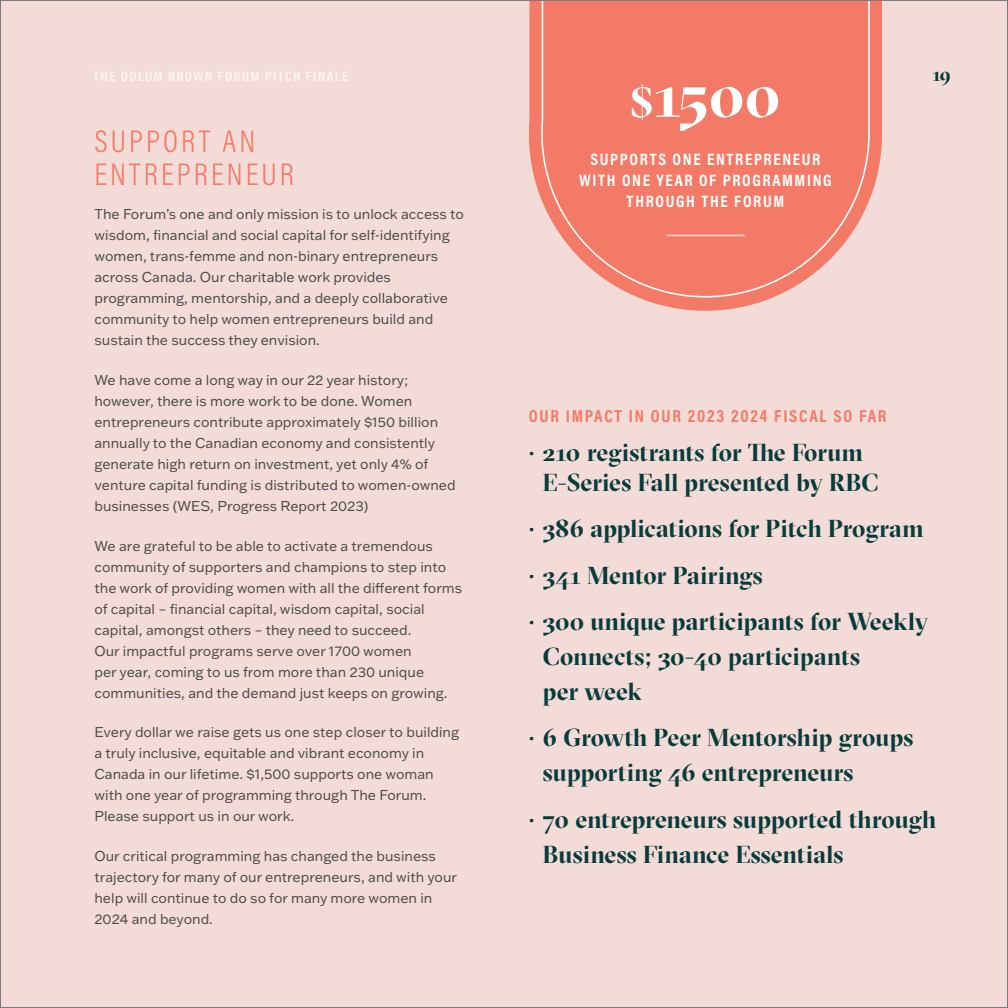
<style>
.page{position:relative;width:1008px;height:1008px;background:#f3dcd7}
.page>*{position:absolute;margin:0;border:0;box-sizing:border-box;transform-origin:0 0}
.ParaStyle07_Leading_Auto{font:700 61.25px "GT Sectra Display";color:#fff}
.ParaStyle61_Leading_21_pts{font:300 31.5px/33.2px "Acumin Pro Cond";letter-spacing:.1em;color:#f37a66}
.ParaStyle116_Leading_21_5_pts{font:700 24.5px/35px "GT Sectra Display";color:#083b3b}
.ParaStyle10_Leading_Auto__Align_Justifie{font:700 19.25px "GT Sectra Display";color:#083b3b}
.ParaStyle86_Leading_Auto__Align_Justifie{font:700 17.5px "Acumin Pro Cond";letter-spacing:.1em;color:#f37a66}
.ParaStyle77_Leading_12_pts__LeftIndent_5{font:700 16.62px/21px "Acumin Pro Cond";letter-spacing:.1em;color:#fff;text-align:center}
.ParaStyle09_Leading_14_pts{font:14px/21px "Franklin Gothic ATF";color:#4b4c4d}
.ParaStyle10_Leading_Auto__Align_Justifie-2{font:700 14px "Acumin Pro Cond";letter-spacing:.1em;color:#faf5f4}
.s1{font-size:42px}
</style>
<div class="page">
<svg style="left:529px;top:2px;width:353px;height:309px"></svg>
<svg style="left:540px;top:2px;width:331px;height:296px;background:#f38370"></svg>
<hr style="left:666px;top:235px;width:79px;height:1px;background:#eed1cb">
<p class="ParaStyle10_Leading_Auto__Align_Justifie-2" style="left:93px;top:67px;width:256px">THE ODLUM BROWN FORUM PITCH FINALE</p>
<p class="ParaStyle10_Leading_Auto__Align_Justifie" style="left:932px;top:63px;width:20px">19</p>
<p class="ParaStyle07_Leading_Auto" style="left:630px;top:60px;width:152px"><span class="s1">$</span>1500</p>
<p class="ParaStyle77_Leading_12_pts__LeftIndent_5" style="left:579px;top:149px;width:254px">SUPPORTS ONE ENTREPRENEUR<br>WITH ONE YEAR OF PROGRAMMING<br>THROUGH THE FORUM</p>
<p class="ParaStyle61_Leading_21_pts" style="left:94px;top:124px;width:201px">SUPPORT AN<br>ENTREPRENEUR</p>
<p class="ParaStyle09_Leading_14_pts" style="left:94px;top:203px;width:371px">The Forum’s one and only mission is to unlock access to wisdom, financial and social capital for self-identifying women, trans-femme and non-binary entrepreneurs across Canada. Our charitable work provides programming, mentorship, and a deeply collaborative community to help women entrepreneurs build and sustain the success they envision.</p>
<p class="ParaStyle09_Leading_14_pts" style="left:94px;top:369px;width:363px">We have come a long way in our 22 year history; however, there is more work to be done. Women entrepreneurs contribute approximately $150 billion annually to the Canadian economy and consistently generate high return on investment, yet only 4% of venture capital funding is distributed to women-owned businesses (WES, Progress Report 2023)</p>
<p class="ParaStyle09_Leading_14_pts" style="left:94px;top:535px;width:369px">We are grateful to be able to activate a tremendous community of supporters and champions to step into the work of providing women with all the different forms of capital – financial capital, wisdom capital, social capital, amongst others – they need to succeed.<br>Our impactful programs serve over 1700 women<br>per year, coming to us from more than 230 unique communities, and the demand just keeps on growing.</p>
<p class="ParaStyle09_Leading_14_pts" style="left:94px;top:722px;width:366px">Every dollar we raise gets us one step closer to building a truly inclusive, equitable and vibrant economy in Canada in our lifetime. $1,500 supports one woman with one year of programming through The Forum.<br>Please support us in our work.</p>
<p class="ParaStyle09_Leading_14_pts" style="left:94px;top:845px;width:364px">Our critical programming has changed the business trajectory for many of our entrepreneurs, and with your help will continue to do so for many more women in 2024 and beyond.</p>
<p class="ParaStyle86_Leading_Auto__Align_Justifie" style="left:529px;top:405px;width:359px">OUR IMPACT IN OUR 2023 2024 FISCAL SO FAR</p>
<p class="ParaStyle116_Leading_21_5_pts" style="left:543px;top:438px;width:337px;line-height:29.8px;text-indent:-14px">• 210 registrants for The Forum<br>E-Series Fall presented by RBC</p>
<p class="ParaStyle116_Leading_21_5_pts" style="left:529px;top:511px;width:396px">• 386 applications for Pitch Program</p>
<p class="ParaStyle116_Leading_21_5_pts" style="left:529px;top:558px;width:235px">• 341 Mentor Pairings</p>
<p class="ParaStyle116_Leading_21_5_pts" style="left:543px;top:604px;width:387px;text-indent:-14px">• 300 unique participants for Weekly<br>Connects; 30-40 participants<br>per week</p>
<p class="ParaStyle116_Leading_21_5_pts" style="left:543px;top:720px;width:372px;text-indent:-14px">• 6 Growth Peer Mentorship groups supporting 46 entrepreneurs</p>
<p class="ParaStyle116_Leading_21_5_pts" style="left:543px;top:802px;width:395px;text-indent:-14px">• 70 entrepreneurs supported through<br>Business Finance Essentials</p>
</div>
